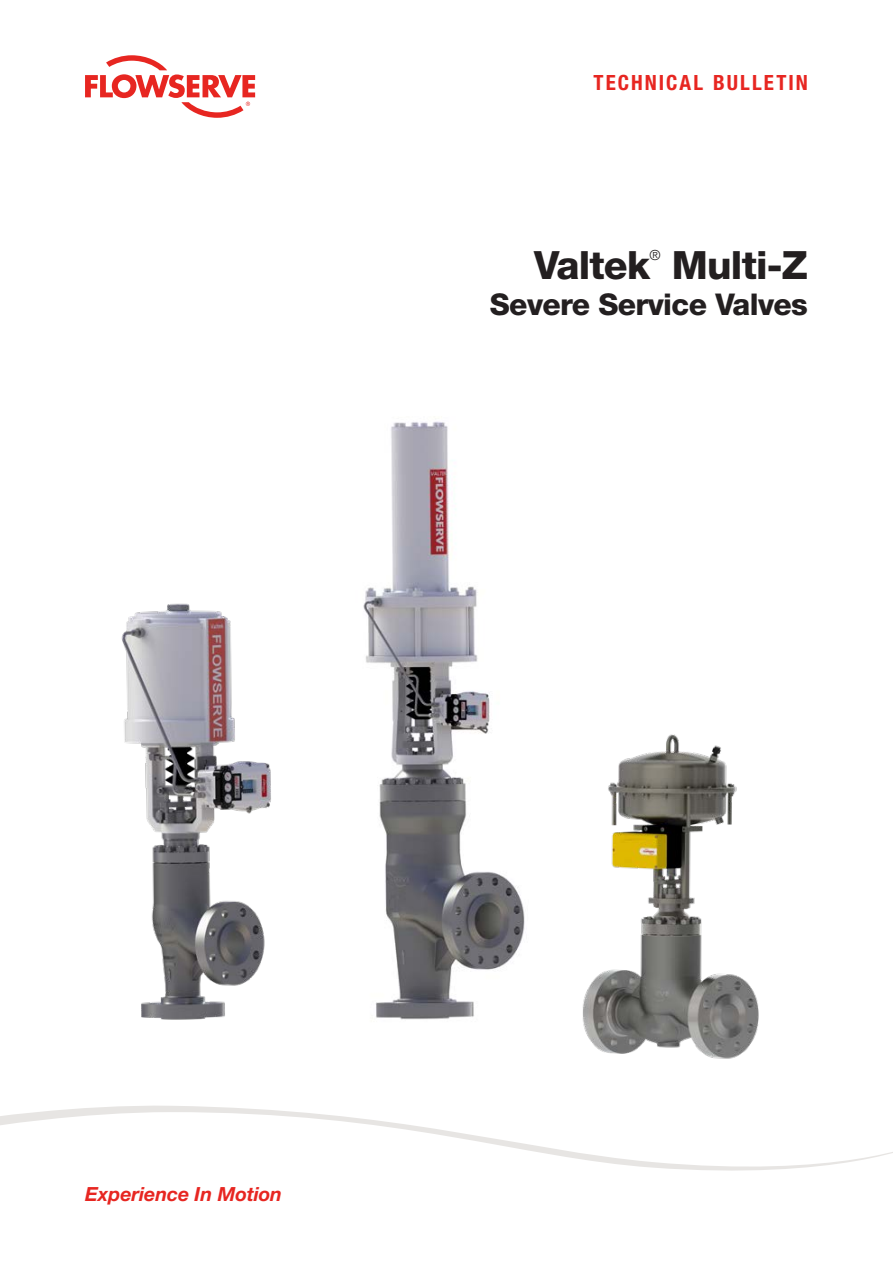
<style>
.page{position:relative;width:893px;height:1263px;background:#fff}
.page>*{position:absolute;margin:0;border:0;box-sizing:border-box;transform-origin:0 0}
.t1{font:800 39px "Helvetica Neue LT Std";letter-spacing:-.02em;color:#231f20}
.t2{font:800 30px "Helvetica Neue LT Std";letter-spacing:-.02em;color:#231f20}
.t3{font:700 condensed 21px "Helvetica Neue LT Std";letter-spacing:.1em;color:#e72621}
.t4{font:italic 700 19.5px "Helvetica Neue LT Std";color:#e72621}
.t5{font:300 13.95px "Helvetica Neue LT Std";color:#231f20}
</style>
<div class="page">
<svg style="left:42px;top:1105px;width:250px;height:7px;fill:#e7e5e3"></svg>
<svg style="left:0;top:1112px;width:893px;height:59px"></svg>
<svg style="left:85px;top:55px;width:170px;height:63px"></svg>
<img style="left:363px;top:421px;width:162px;height:599px">
<img style="left:121px;top:603px;width:150px;height:417px">
<img style="left:582px;top:734px;width:177px;height:325px">
<p class="t3" style="left:593px;top:70px;width:216px">TECHNICAL BULLETIN</p>
<h1 class="t1" style="left:534px;top:242px;width:118px">Valtek</h1>
<p class="t5" style="left:649px;top:247px;width:13px">®</p>
<h1 class="t1" style="left:672px;top:242px;width:138px">Multi-Z</h1>
<p class="t2" style="left:490px;top:286px;width:320px">Severe Service Valves</p>
<p class="t4" style="left:85px;top:1182px;width:199px">Experience In Motion</p>
</div>
